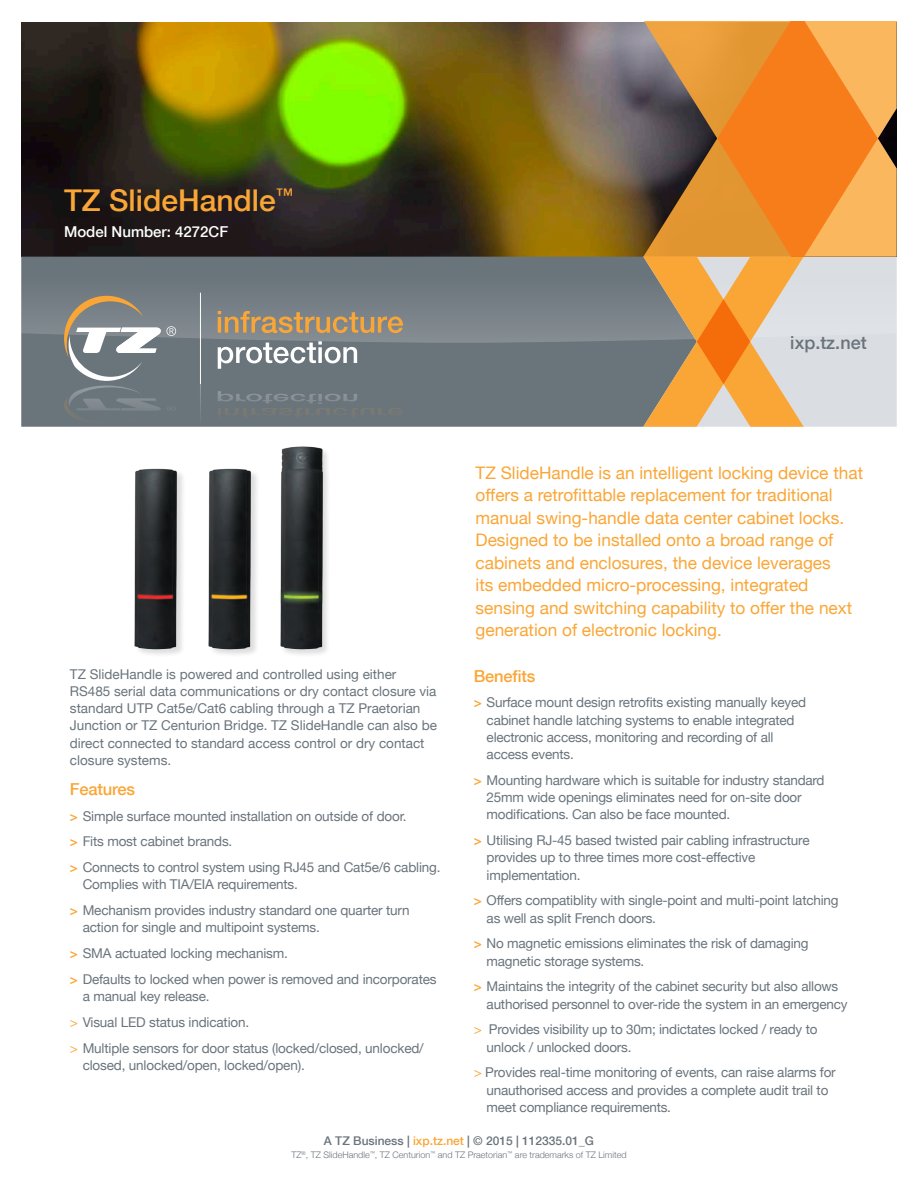
<style>
.page{position:relative;width:918px;height:1188px;background:#fff}
.page>*{position:absolute;margin:0;border:0;box-sizing:border-box;transform-origin:0 0}
.t1{font:500 30px "Helvetica Neue";color:#faa636}
.t2{font:500 18px "Helvetica Neue";color:#6a747b}
.t3{font:17.25px/22.5px "Helvetica Neue";color:#faa636}
.t4{font:500 16.5px "Helvetica Neue";letter-spacing:-.01em;color:#faa636}
.t5{font:500 15px "Helvetica Neue";color:#fff}
.t6{font:13.5px/17.2px "Helvetica Neue";letter-spacing:-.015em;color:#69747c}
.t7{font:500 12px "Helvetica Neue";color:#6a747b}
.t8{font:300 9px "Helvetica Neue";color:#6a747b}
.s1{font-weight:500;color:#faa636}
.s2{color:#faa636}
</style>
<div class="page">
<img style="left:208px;top:468px;width:49px;height:187px">
<img style="left:134px;top:468px;width:49px;height:187px">
<img style="left:280px;top:446px;width:48px;height:209px">
<img style="left:21px;top:23px;width:535px;height:234px">
<div style="left:21px;top:343px;width:622px;height:84px;background:#6a747b"></div>
<svg style="left:21px;top:257px;width:622px;height:86px;background:#727b82"></svg>
<hr style="left:200px;top:293px;width:1px;height:91px;background:#fff">
<svg style="left:218px;top:311px;width:185px;height:22px;background:#a9906c"></svg>
<svg style="left:218px;top:341px;width:139px;height:28px"></svg>
<hr style="left:200px;top:384px;width:1px;height:43px;background:#fff">
<svg style="left:64px;top:296px;width:112px;height:129px;background:#868b8c"></svg>
<svg style="left:218px;top:391px;width:185px;height:27px;background:#6e777c"></svg>
<svg style="left:556px;top:22px;width:87px;height:235px;background:#85714f"></svg>
<svg style="left:643px;top:21px;width:254px;height:406px;background:#d89d5f"></svg>
<p class="t1" style="left:64px;top:176px;width:231px">TZ SlideHandle<sup>™</sup></p>
<p class="t5" style="left:64px;top:220px;width:166px">Model Number: 4272CF</p>
<p class="t2" style="left:790px;top:328px;width:78px">ixp.tz.net</p>
<p class="t3" style="left:476px;top:462px;width:389px">TZ SlideHandle is an intelligent locking device that offers a retrofittable replacement for traditional manual swing-handle data center cabinet locks.<br>Designed to be installed onto a broad range of cabinets and enclosures, the device leverages<br>its embedded micro-processing, integrated sensing and switching capability to offer the next generation of electronic locking.</p>
<p class="t6" style="left:70px;top:666px;width:369px">TZ SlideHandle is powered and controlled using either RS485 serial data communications or dry contact closure via standard UTP Cat5e/Cat6 cabling through a TZ Praetorian Junction or TZ Centurion Bridge. TZ SlideHandle can also be direct connected to standard access control or dry contact closure systems.</p>
<p class="t4" style="left:70px;top:776px;width:66px">Features</p>
<p class="t6" style="left:70px;top:808px;width:338px"><span class="s1">&gt;</span> Simple surface mounted installation on outside of door.</p>
<p class="t6" style="left:70px;top:834px;width:164px"><span class="s1">&gt;</span> Fits most cabinet brands.</p>
<p class="t6" style="left:83px;top:860px;width:359px;text-indent:-13px"><span class="s1">&gt;</span> Connects to control system using RJ45 and Cat5e/6 cabling.<br>Complies with TIA/EIA requirements.</p>
<p class="t6" style="left:83px;top:903px;width:328px;text-indent:-13px"><span class="s1">&gt;</span> Mechanism provides industry standard one quarter turn action for single and multipoint systems.</p>
<p class="t6" style="left:70px;top:946px;width:219px"><span class="s1">&gt;</span> SMA actuated locking mechanism.</p>
<p class="t6" style="left:83px;top:971px;width:355px;text-indent:-13px"><span class="s1">&gt;</span> Defaults to locked when power is removed and incorporates a manual key release.</p>
<p class="t6" style="left:70px;top:1014px;width:181px"><span class="s2">&gt;</span> Visual LED status indication.</p>
<p class="t6" style="left:83px;top:1040px;width:343px;text-indent:-13px"><span class="s2">&gt;</span> Multiple sensors for door status (locked/closed, unlocked/ closed, unlocked/open, locked/open).</p>
<p class="t4" style="left:474px;top:662px;width:63px">Benefits</p>
<p class="t6" style="left:487px;top:695px;width:321px;text-indent:-13px"><span class="s1">&gt;</span> Surface mount design retrofits existing manually keyed cabinet handle latching systems to enable integrated electronic access, monitoring and recording of all access events.</p>
<p class="t6" style="left:487px;top:772px;width:339px;text-indent:-13px"><span class="s1">&gt;</span> Mounting hardware which is suitable for industry standard<br>25mm wide openings eliminates need for on-site door modifications. Can also be face mounted.</p>
<p class="t6" style="left:487px;top:832px;width:324px;text-indent:-13px"><span class="s1">&gt;</span> Utilising RJ-45 based twisted pair cabling infrastructure provides up to three times more cost-effective implementation.</p>
<p class="t6" style="left:487px;top:893px;width:353px;text-indent:-13px"><span class="s1">&gt;</span> Offers compatiblity with single-point and multi-point latching as well as split French doors.</p>
<p class="t6" style="left:487px;top:936px;width:324px;text-indent:-13px"><span class="s1">&gt;</span> No magnetic emissions eliminates the risk of damaging magnetic storage systems.</p>
<p class="t6" style="left:487px;top:979px;width:363px;text-indent:-13px"><span class="s1">&gt;</span> Maintains the integrity of the cabinet security but also allows authorised personnel to over-ride the system in an emergency</p>
<p class="t6" style="left:487px;top:1022px;width:332px;text-indent:-13px"><span class="s2">&gt;</span> Provides visibility up to 30m; indictates locked / ready to unlock / unlocked doors.</p>
<p class="t6" style="left:487px;top:1065px;width:351px;text-indent:-13px"><span class="s2">&gt;</span> Provides real-time monitoring of events, can raise alarms for unauthorised access and provides a complete audit trail to meet compliance requirements.</p>
<p class="t7" style="left:324px;top:1131px;width:272px">A TZ Business | <span class="s2">ixp.tz.net</span> | © 2015 | 112335.01_G</p>
<p class="t8" style="left:291px;top:1148px;width:337px">TZ<sup>®</sup>, TZ SlideHandle<sup>™</sup>, TZ Centurion<sup>™</sup> and TZ Praetorian<sup>™</sup> are trademarks of TZ Limited</p>
</div>
